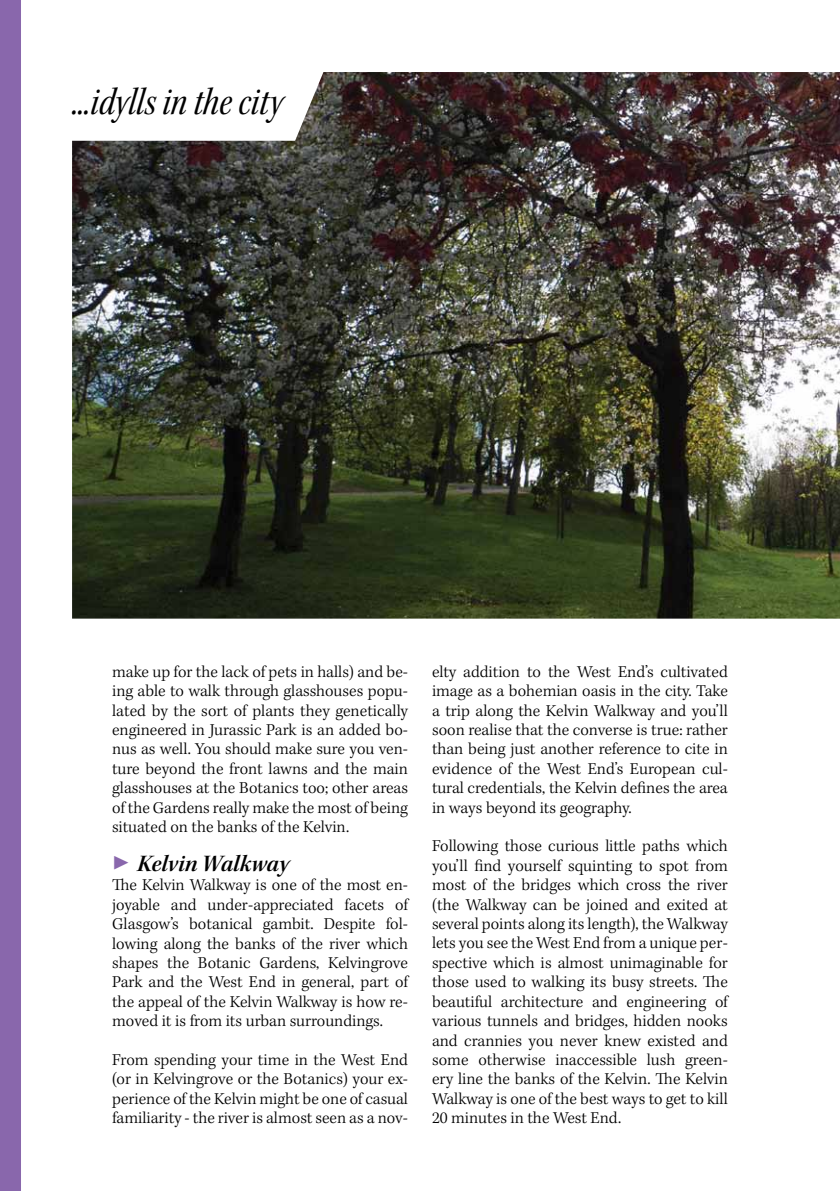
<style>
.page{position:relative;width:840px;height:1191px;background:#fff}
.page>*{position:absolute;margin:0;border:0;box-sizing:border-box;transform-origin:0 0}
.t1{font:40px "Kepler Std Cn It Subh";color:#000}
.t2{font:24px "Kepler Std Semibold It Subh";letter-spacing:.005em;color:#000}
.t3{font:300 17px/19.4px "Kepler Std";color:#000;text-align:justify}
.s1{font-family:"Kepler Std Light Subh";font-size:34px;color:#8967ac}
</style>
<div class="page">
<div style="left:0;top:0;width:21px;height:1191px;background:#8967ac"></div>
<img style="left:72px;top:72px;width:767px;height:546px">
<h1 class="t1" style="left:72px;top:79px;width:212px">...idylls in the city</h1>
<p class="t3" style="left:112px;top:662px;width:297px">make up for the lack of pets in halls) and be&shy;ing able to walk through glasshouses popu&shy;lated by the sort of plants they genetically engineered in Jurassic Park is an added bo&shy;nus as well. You should make sure you ven&shy;ture beyond the front lawns and the main glasshouses at the Botanics too; other areas of the Gardens really make the most of being situated on the banks of the Kelvin.</p>
<h2 class="t2" style="left:112px;top:849px;width:179px"><span class="s1">▶</span> Kelvin Walkway</h2>
<p class="t3" style="left:112px;top:876px;width:297px">The Kelvin Walkway is one of the most en&shy;joyable and under-appreciated facets of Glasgow’s botanical gambit. Despite fol&shy;lowing along the banks of the river which shapes the Botanic Gardens, Kelvingrove Park and the West End in general, part of the appeal of the Kelvin Walkway is how re&shy;moved it is from its urban surroundings.</p>
<p class="t3" style="left:112px;top:1050px;width:297px">From spending your time in the West End (or in Kelvingrove or the Botanics) your ex&shy;perience of the Kelvin might be one of casual familiarity - the river is almost seen as a nov-</p>
<p class="t3" style="left:432px;top:662px;width:297px">elty addition to the West End’s cultivated image as a bohemian oasis in the city. Take a trip along the Kelvin Walkway and you’ll soon realise that the converse is true: rather than being just another reference to cite in evidence of the West End’s European cul&shy;tural credentials, the Kelvin defines the area in ways beyond its geography.</p>
<p class="t3" style="left:432px;top:837px;width:297px">Following those curious little paths which you’ll find yourself squinting to spot from most of the bridges which cross the river (the Walkway can be joined and exited at several points along its length), the Walkway lets you see the West End from a unique per&shy;spective which is almost unimaginable for those used to walking its busy streets. The beautiful architecture and engineering of various tunnels and bridges, hidden nooks and crannies you never knew existed and some otherwise inaccessible lush green&shy;ery line the banks of the Kelvin. The Kelvin Walkway is one of the best ways to get to kill 20 minutes in the West End.</p>
</div>
